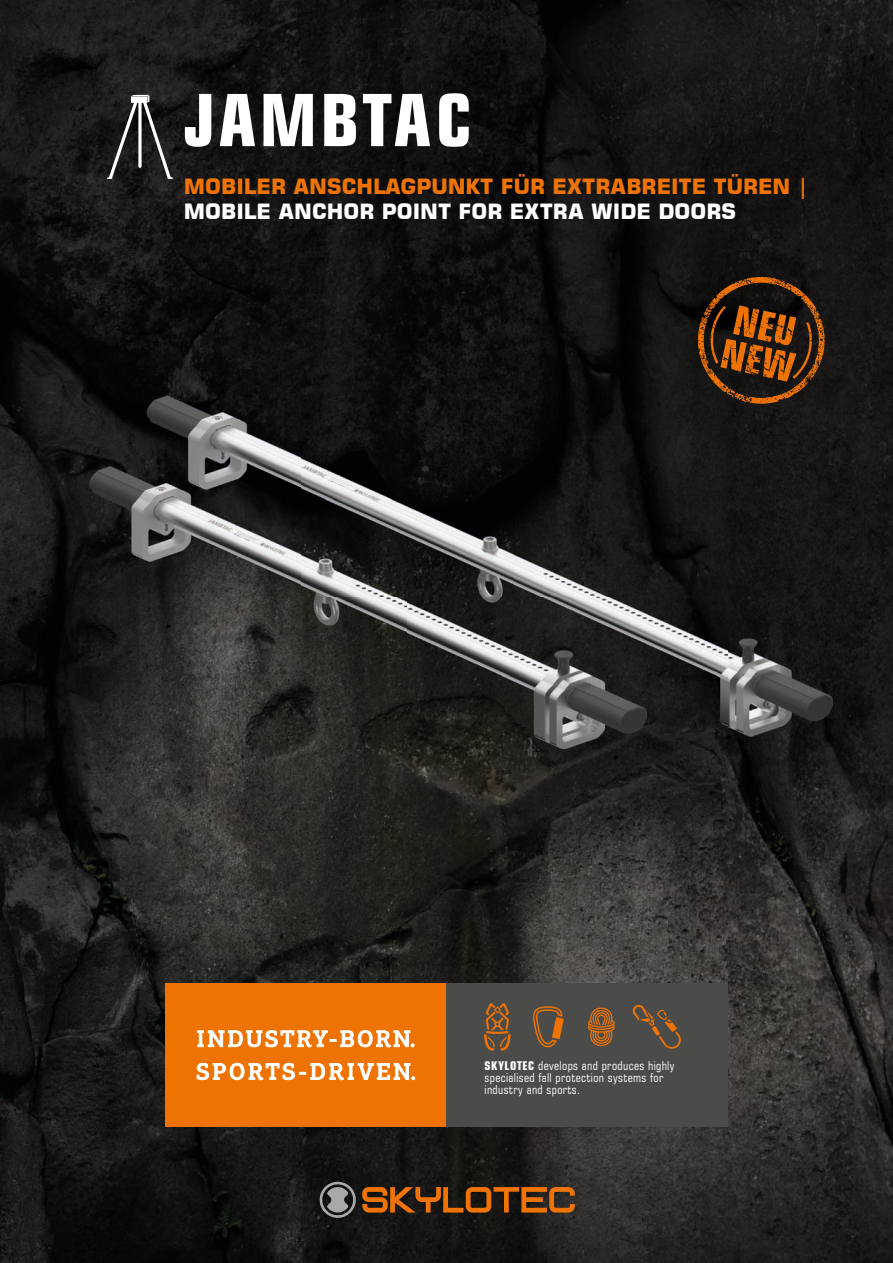
<style>
.page{position:relative;width:893px;height:1263px;background:#fff}
.page>*{position:absolute;margin:0;border:0;box-sizing:border-box;transform-origin:0 0}
.t1{font:700 condensed 72px "Square 721 BT";letter-spacing:.05em;color:#fff}
.t2{font:700 21px "Square 721 BT";color:#ee7303}
.t3{font:700 21px "Square 721 BT";color:#fff}
.t4{font:condensed 12.15px/12.1px "Square 721 BT";letter-spacing:.03em;color:#fff}
.s1{font-weight:700}
</style>
<div class="page">
<img style="left:0;top:0;width:893px;height:1263px">
<svg style="left:320px;top:1182px;width:255px;height:36px;background:#5c3b1c"></svg>
<div style="left:165px;top:983px;width:281px;height:144px;background:#ee7303"></div>
<svg style="left:197px;top:1030px;width:218px;height:50px"></svg>
<div style="left:446px;top:983px;width:282px;height:144px;background:#4b4b4a"></div>
<svg style="left:484px;top:1003px;width:27px;height:48px"></svg>
<svg style="left:633px;top:1005px;width:48px;height:44px"></svg>
<svg style="left:588px;top:1007px;width:27px;height:39px"></svg>
<svg style="left:533px;top:1006px;width:31px;height:41px"></svg>
<svg style="left:698px;top:277px;width:127px;height:118px;background:#4f2c0d"></svg>
<svg style="left:107px;top:95px;width:66px;height:84px;background:#3c3c3b"></svg>
<img style="left:90px;top:395px;width:743px;height:354px">
<img style="left:735px;top:395px;width:56px;height:6px">
<h1 class="t1" style="left:184px;top:77px;width:289px">JAMBTAC</h1>
<h2 class="t2" style="left:184px;top:174px;width:626px">MOBILER ANSCHLAGPUNKT FÜR EXTRABREITE TÜREN |</h2>
<h2 class="t3" style="left:184px;top:199px;width:554px">MOBILE ANCHOR POINT FOR EXTRA WIDE DOORS</h2>
<p class="t4" style="left:485px;top:1059px;width:191px"><span class="s1">SKYLOTEC</span> develops and produces highly specialised fall protection systems for industry and sports.</p>
</div>
